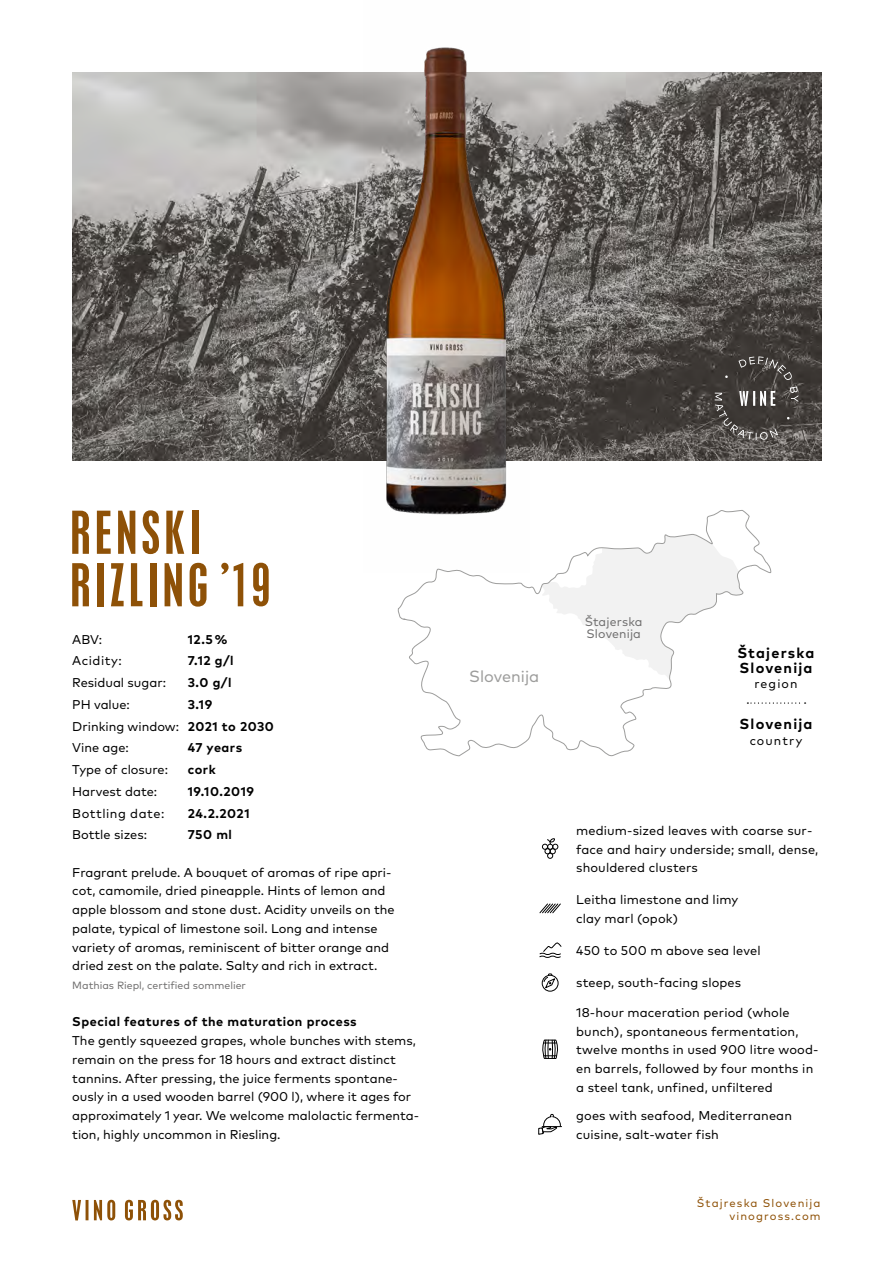
<style>
.page{position:relative;width:893px;height:1263px;background:#fff}
.page>*{position:absolute;margin:0;border:0;box-sizing:border-box;transform-origin:0 0}
.t1{font:condensed 52.5px/52.5px "Placard";letter-spacing:.09em;color:#8e5107}
.t2{font:16.2px "Mark Pro";color:#9d9d9c}
.t3{font:700 14.55px/15px "Mark Pro";letter-spacing:.085em;color:#000}
.t4{font:12.75px/18.8px "Mark Pro";color:#000}
.t5{font:700 12.75px "Mark Pro";letter-spacing:.04em;color:#000}
.t6{font:12.75px "Mark Pro";letter-spacing:.04em;color:#000}
.t7{font:12.3px/12.6px "Mark Pro";letter-spacing:.01em;color:#706f6f}
.t8{font:12.3px "Mark Pro";letter-spacing:.085em;color:#000}
.t9{font:11.25px/13.5px "Mark Pro";letter-spacing:.1em;color:#8e5107;text-align:right}
.t10{font:10.5px "Mark Pro";color:#706f6f}
.s1{font-weight:700}
</style>
<div class="page">
<img style="left:72px;top:72px;width:749px;height:388px">
<img style="left:363px;top:47px;width:167px;height:464px">
<svg style="left:542px;top:838px;width:16px;height:21px"></svg>
<svg style="left:538px;top:1113px;width:24px;height:22px"></svg>
<svg style="left:539px;top:942px;width:23px;height:16px"></svg>
<div style="left:542px;top:975px;width:16px;height:16px;border:1px solid #000;border-radius:50%"></div>
<svg style="left:543px;top:973px;width:13px;height:16px"></svg>
<svg style="left:542px;top:1039px;width:16px;height:20px"></svg>
<svg style="left:539px;top:903px;width:22px;height:11px"></svg>
<svg style="left:72px;top:1200px;width:111px;height:20px"></svg>
<svg style="left:397px;top:510px;width:375px;height:247px"></svg>
<svg style="left:747px;top:702px;width:59px;height:2px"></svg>
<svg style="left:715px;top:356px;width:83px;height:84px;background:#524e4b"></svg>
<h1 class="t1" style="left:70px;top:506px;width:201px">RENSKI<br>RIZLING ’19</h1>
<p class="t4" style="left:72px;top:629px;width:31px">ABV:</p>
<p class="t5" style="left:188px;top:629px;width:41px">12.5 %</p>
<p class="t6" style="left:72px;top:651px;width:51px">Acidity:</p>
<p class="t5" style="left:188px;top:651px;width:47px">7.12 g/l</p>
<p class="t4" style="left:72px;top:672px;width:95px">Residual sugar:</p>
<p class="t5" style="left:188px;top:673px;width:45px">3.0 g/l</p>
<p class="t4" style="left:72px;top:694px;width:59px">PH value:</p>
<p class="t4" style="left:72px;top:692px;width:203px;line-height:21.8px;text-indent:116px"><span class="s1">3.19<br></span>Drinking window: <span class="s1">2021 to 2030<br></span>Vine age:</p>
<p class="t5" style="left:188px;top:738px;width:56px">47 years</p>
<p class="t4" style="left:72px;top:759px;width:97px">Type of closure:</p>
<p class="t5" style="left:188px;top:760px;width:29px">cork</p>
<p class="t4" style="left:72px;top:781px;width:87px">Harvest date:</p>
<p class="t5" style="left:188px;top:782px;width:68px">19.10.2019</p>
<p class="t6" style="left:72px;top:803px;width:94px">Bottling date:</p>
<p class="t5" style="left:188px;top:803px;width:63px">24.2.2021</p>
<p class="t4" style="left:72px;top:824px;width:76px">Bottle sizes:</p>
<p class="t5" style="left:188px;top:825px;width:46px">750 ml</p>
<p class="t4" style="left:72px;top:862px;width:324px">Fragrant prelude. A bouquet of aromas of ripe apri&shy;cot, camomile, dried pineapple. Hints of lemon and apple blossom and stone dust. Acidity unveils on the palate, typical of limestone soil. Long and intense variety of aromas, reminiscent of bitter orange and dried zest on the palate. Salty and rich in extract.</p>
<p class="t10" style="left:72px;top:977px;width:175px">Mathias Riepl, certified sommelier</p>
<p class="t5" style="left:72px;top:1012px;width:286px">Special features of the maturation process</p>
<p class="t4" style="left:72px;top:1030px;width:348px">The gently squeezed grapes, whole bunches with stems, remain on the press for 18 hours and extract distinct tannins. After pressing, the juice ferments spontane&shy;ously in a used wooden barrel (900 l), where it ages for approximately 1 year. We welcome malolactic fermenta&shy;tion, highly uncommon in Riesling.</p>
<p class="t2" style="left:469px;top:664px;width:72px">Slovenija</p>
<p class="t7" style="left:585px;top:614px;width:59px">Štajerska<br>Slovenija</p>
<p class="t3" style="left:738px;top:644px;width:78px">Štajerska<br>Slovenija</p>
<p class="t8" style="left:754px;top:675px;width:45px">region</p>
<p class="t3" style="left:739px;top:715px;width:75px">Slovenija</p>
<p class="t8" style="left:750px;top:731px;width:54px">country</p>
<p class="t4" style="left:576px;top:820px;width:244px">medium-sized leaves with coarse sur&shy;face and hairy underside; small, dense, shouldered clusters</p>
<p class="t4" style="left:576px;top:889px;width:164px">Leitha limestone and limy clay marl (opok)</p>
<p class="t4" style="left:576px;top:940px;width:186px">450 to 500 m above sea level</p>
<p class="t4" style="left:576px;top:972px;width:166px">steep, south-facing slopes</p>
<p class="t4" style="left:576px;top:1002px;width:244px">18-hour maceration period (whole bunch), spontaneous fermentation, twelve months in used 900 litre wood&shy;en barrels, followed by four months in a steel tank, unfined, unfiltered</p>
<p class="t4" style="left:576px;top:1105px;width:217px">goes with seafood, Mediterranean cuisine, salt-water fish</p>
<p class="t9" style="left:697px;top:1195px;width:125px">Štajreska Slovenija vinogross.com</p>
</div>
